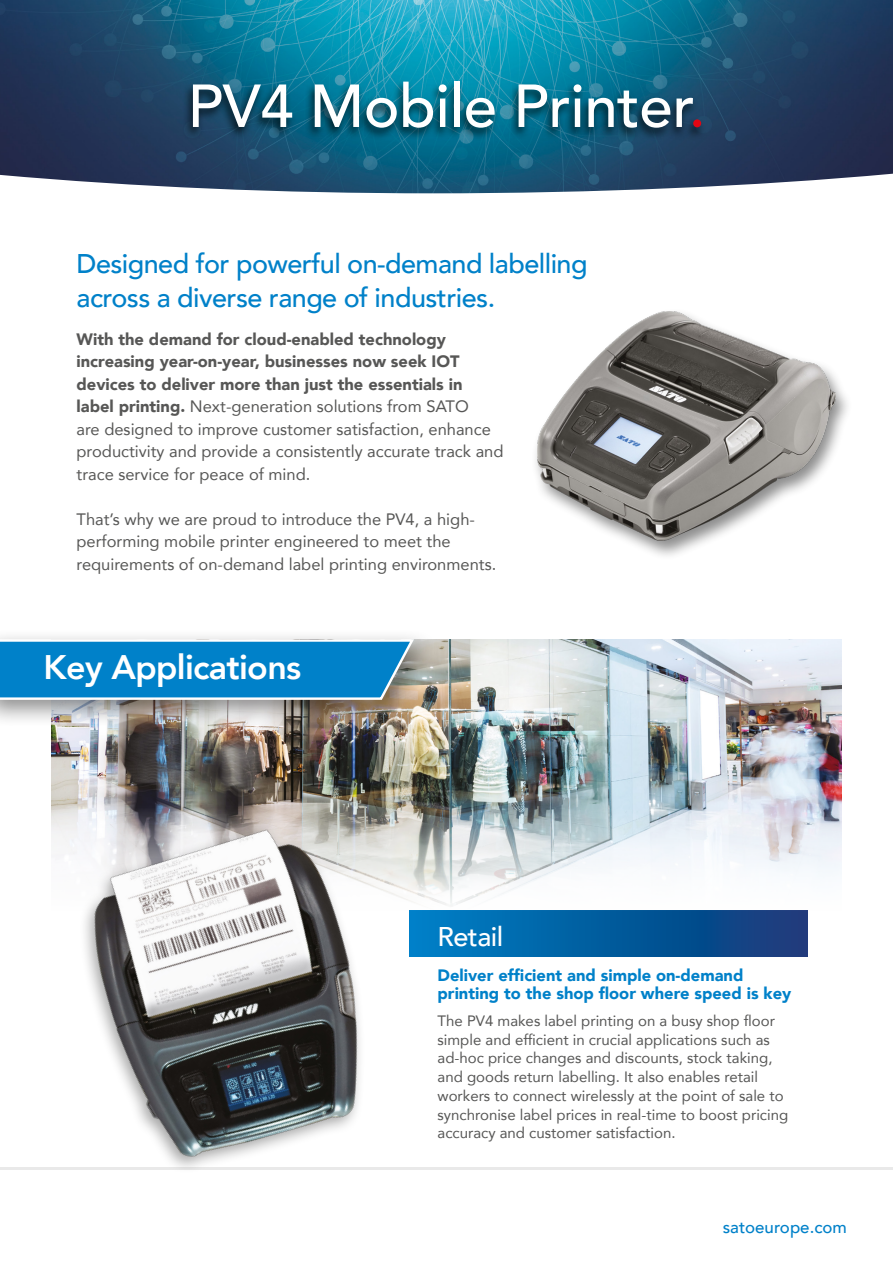
<style>
.page{position:relative;width:893px;height:1263px;background:#fff}
.page>*{position:absolute;margin:0;border:0;box-sizing:border-box;transform-origin:0 0}
.t1{font:500 60px "Avenir";letter-spacing:-.005em;color:#fff}
.t2{font:800 34.05px "Avenir";letter-spacing:-.02em;color:#fff}
.t3{font:500 27px/34.5px "Avenir";letter-spacing:-.02em;color:#0081c9}
.t4{font:500 27px "Avenir";letter-spacing:-.02em;color:#fff}
.t5{font:500 16.8px "Avenir";color:#0081c9}
.t6{font:16.5px/22.5px "Avenir";color:#575756}
.t7{font:900 16.5px/18px "Avenir";color:#0081c9}
.t8{font:15px/18.8px "Avenir";color:#575756}
.s1{color:#e30613}
.s2{font-weight:900}
</style>
<div class="page">
<svg style="left:495px;top:910px;width:313px;height:47px;background:#075395"></svg>
<img style="left:51px;top:639px;width:791px;height:255px">
<img style="left:0;top:0;width:893px;height:193px">
<div style="left:182px;top:79px;width:524px;height:62px;background:#000;opacity:.75"></div>
<hr style="left:0;top:1168px;width:893px;height:2px;background:#e9e9e9">
<img style="left:0;top:738px;width:495px;height:430px">
<div style="left:0;top:628px;width:437px;height:99px;background:#000;opacity:.45"></div>
<svg style="left:0;top:637px;width:415px;height:64px;background:#248fca"></svg>
<div style="left:531px;top:308px;width:321px;height:252px;background:#000;opacity:.45"></div>
<img style="left:537px;top:312px;width:298px;height:229px">
<h1 class="t1" style="left:187px;top:54px;width:519px">PV4 Mobile Printer<span class="s1">.</span></h1>
<h3 class="t3" style="left:77px;top:245px;width:513px">Designed for powerful on-demand labelling across a diverse range of industries.</h3>
<p class="t6" style="left:77px;top:327px;width:428px"><span class="s2">With the demand for cloud-enabled technology increasing year-on-year, businesses now seek IOT devices to deliver more than just the essentials in label printing.</span> Next-generation solutions from SATO<br>are designed to improve customer satisfaction, enhance productivity and provide a consistently accurate track and trace service for peace of mind.</p>
<p class="t6" style="left:77px;top:507px;width:421px">That’s why we are proud to introduce the PV4, a high&shy;performing mobile printer engineered to meet the requirements of on-demand label printing environments.</p>
<h2 class="t2" style="left:44px;top:641px;width:259px">Key Applications</h2>
<h3 class="t4" style="left:438px;top:913px;width:67px">Retail</h3>
<p class="t7" style="left:438px;top:965px;width:355px">Deliver efficient and simple on-demand printing to the shop floor where speed is key</p>
<p class="t8" style="left:438px;top:1011px;width:352px">The PV4 makes label printing on a busy shop floor simple and efficient in crucial applications such as ad-hoc price changes and discounts, stock taking, and goods return labelling. It also enables retail workers to connect wirelessly at the point of sale to synchronise label prices in real-time to boost pricing accuracy and customer satisfaction.</p>
<p class="t5" style="left:723px;top:1213px;width:126px">satoeurope.com</p>
</div>
